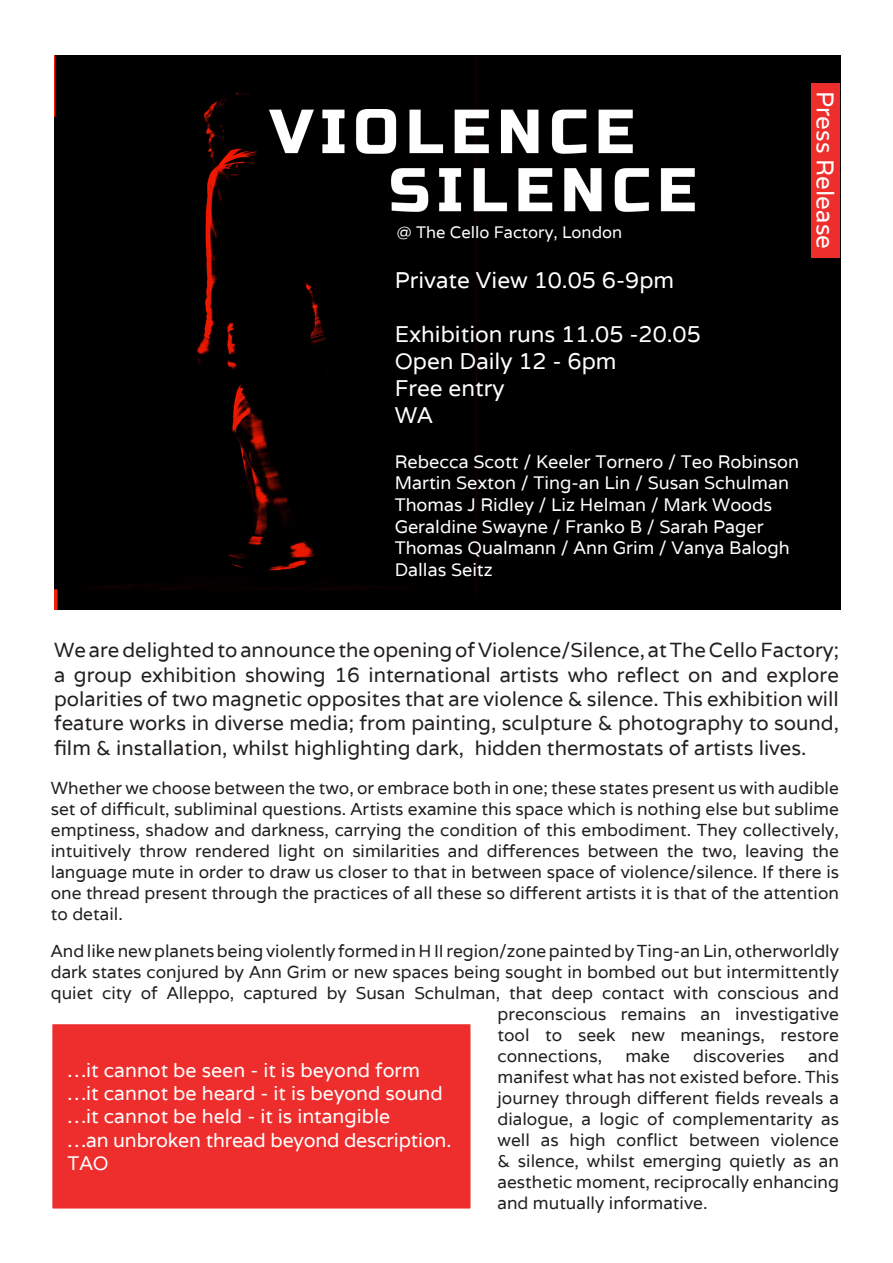
<style>
.page{position:relative;width:893px;height:1263px;background:#fff}
.page>*{position:absolute;margin:0;border:0;box-sizing:border-box;transform-origin:0 0}
.t1{font:24px "Varela";color:#fff}
.t2{font:22.5px "Varela";color:#fff}
.t3{font:20.25px/24.3px "Varela";color:#231f20;text-align:justify}
.t4{font:19.5px "Varela";color:#fff}
.t5{font:18px "Varela";color:#fff}
.t6{font:17.25px/21px "Varela";color:#231f20;text-align:justify}
.t7{font:16.5px "Varela";color:#fff}
</style>
<div class="page">
<div style="left:51px;top:1023px;width:421px;height:187px;background:#ee2d2d;border:2px solid #fff"></div>
<div style="left:54px;top:55px;width:786px;height:555px;background:#000"></div>
<img style="left:269px;top:109px;width:364px;height:45px">
<img style="left:391px;top:169px;width:303px;height:43px">
<div style="left:811px;top:83px;width:28px;height:175px;background:#ee2d2d"></div>
<p class="t7" style="left:397px;top:221px;width:227px">@ The Cello Factory, London</p>
<p class="t2" style="left:395px;top:265px;width:281px">Private View 10.05 6-9pm</p>
<p class="t2" style="left:395px;top:319px;width:308px">Exhibition runs 11.05 -20.05</p>
<p class="t2" style="left:395px;top:346px;width:223px">Open Daily 12 - 6pm</p>
<p class="t2" style="left:395px;top:373px;width:111px">Free entry</p>
<p class="t2" style="left:395px;top:400px;width:40px">WA</p>
<p class="t5" style="left:395px;top:450px;width:406px">Rebecca Scott / Keeler Tornero / Teo Robinson</p>
<p class="t5" style="left:395px;top:471px;width:396px">Martin Sexton / Ting-an Lin / Susan Schulman</p>
<p class="t5" style="left:395px;top:493px;width:379px">Thomas J Ridley / Liz Helman / Mark Woods</p>
<p class="t5" style="left:395px;top:514px;width:371px">Geraldine Swayne / Franko B / Sarah Pager</p>
<p class="t5" style="left:395px;top:536px;width:397px">Thomas Qualmann / Ann Grim / Vanya Balogh</p>
<p class="t5" style="left:395px;top:558px;width:100px">Dallas Seitz</p>
<p class="t1" style="left:841px;top:91px;width:159px;rotate:90deg">Press Release</p>
<p class="t3" style="left:54px;top:638px;width:786px">We are delighted to announce the opening of Violence/Silence, at The Cello Factory; a group exhibition showing 16 international artists who reflect on and explore polarities of two magnetic opposites that are violence &amp; silence. This exhibition will feature works in diverse media; from painting, sculpture &amp; photography to sound, film &amp; installation, whilst highlighting dark, hidden thermostats of artists lives.</p>
<p class="t6" style="left:51px;top:777px;width:790px">Whether we choose between the two, or embrace both in one; these states present us with audible set of difficult, subliminal questions. Artists examine this space which is nothing else but sublime emptiness, shadow and darkness, carrying the condition of this embodiment. They collectively, intuitively throw rendered light on similarities and differences between the two, leaving the language mute in order to draw us closer to that in between space of violence/silence. If there is one thread present through the practices of all these so different artists it is that of the attention to detail.</p>
<p class="t6" style="left:51px;top:940px;width:790px">And like new planets being violently formed in H II region/zone painted by Ting-an Lin, otherworldly dark states conjured by Ann Grim or new spaces being sought in bombed out but intermittently quiet city of Alleppo, captured by Susan Schulman, that deep contact with conscious and</p>
<p class="t6" style="left:497px;top:1003px;width:343px">preconscious remains an investigative tool to seek new meanings, restore connections,</p>
<p class="t6" style="left:497px;top:1045px;width:343px;text-indent:310px">and manifest what has not existed before. This journey through different fields reveals a dialogue, a logic of complementarity as well as high conflict between violence &amp; silence, whilst emerging quietly as an aesthetic moment, reciprocally enhancing and mutually informative.</p>
<p class="t6" style="left:625px;top:1045px;width:46px">make</p>
<p class="t6" style="left:693px;top:1045px;width:93px">discoveries</p>
<p class="t4" style="left:67px;top:1057px;width:354px">…it cannot be seen - it is beyond form</p>
<p class="t4" style="left:67px;top:1080px;width:377px">…it cannot be heard - it is beyond sound</p>
<p class="t4" style="left:67px;top:1103px;width:324px">…it cannot be held - it is intangible</p>
<p class="t4" style="left:67px;top:1127px;width:385px">…an unbroken thread beyond description.</p>
<p class="t4" style="left:67px;top:1150px;width:43px">TAO</p>
</div>
